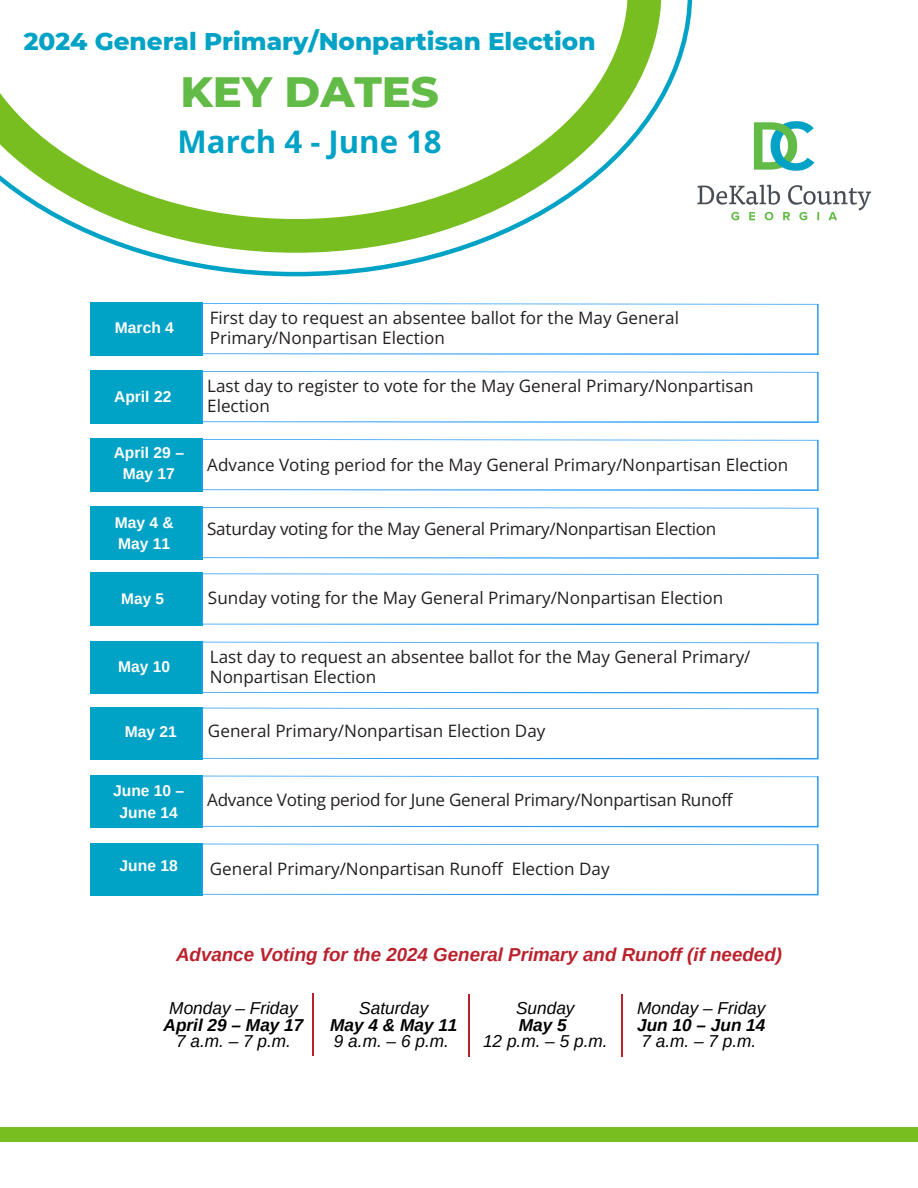
<style>
.page{position:relative;width:918px;height:1188px;background:#fff}
.page>*{position:absolute;margin:0;border:0;box-sizing:border-box;transform-origin:0 0}
.t1{font:800 43.35px "Montserrat";color:#62bb46}
.t2{font:700 31.2px "Open Sans";color:#00a2c5}
.t3{font:800 24.75px "Montserrat";color:#00a2c5}
.t4{font:italic 700 18.75px "Arimo";color:#bb212c}
.t5{font:700 18.6px "Arimo";color:#fff}
.t6{font:italic 17.25px/16.8px "Arimo";color:#000;text-align:center}
.t7{font:17.1px/20.2px "Open Sans";color:#231f20}
.t8{font:700 15.6px "Arimo";color:#fff}
.t9{font:700 15.45px "Arimo";color:#fff}
.s1{font-weight:700}
</style>
<div class="page">
<div style="left:91px;top:641px;width:111px;height:53px;background:#00a2c5"></div>
<svg style="left:202px;top:642px;width:617px;height:51px"></svg>
<div style="left:91px;top:707px;width:111px;height:53px;background:#00a2c5"></div>
<svg style="left:202px;top:708px;width:617px;height:51px"></svg>
<div style="left:91px;top:507px;width:111px;height:52px;background:#00a2c5"></div>
<svg style="left:201px;top:507px;width:618px;height:52px"></svg>
<svg style="left:139px;top:0;width:553px;height:276px"></svg>
<svg style="left:0;top:0;width:662px;height:253px"></svg>
<div style="left:91px;top:439px;width:111px;height:52px;background:#00a2c5"></div>
<svg style="left:202px;top:439px;width:617px;height:52px"></svg>
<div style="left:91px;top:573px;width:111px;height:53px;background:#00a2c5"></div>
<svg style="left:202px;top:573px;width:617px;height:52px"></svg>
<img style="left:697px;top:121px;width:175px;height:100px">
<div style="left:91px;top:371px;width:111px;height:52px;background:#00a2c5"></div>
<svg style="left:202px;top:371px;width:617px;height:52px"></svg>
<div style="left:91px;top:843px;width:111px;height:53px;background:#00a2c5"></div>
<svg style="left:202px;top:844px;width:617px;height:51px"></svg>
<div style="left:91px;top:303px;width:111px;height:52px;background:#00a2c5"></div>
<svg style="left:202px;top:303px;width:617px;height:52px"></svg>
<div style="left:91px;top:775px;width:111px;height:53px;background:#00a2c5"></div>
<svg style="left:202px;top:776px;width:617px;height:51px"></svg>
<div style="left:0;top:1127px;width:918px;height:15px;background:#78be20"></div>
<hr style="left:312px;top:993px;width:2px;height:63px;background:#bb212c">
<hr style="left:468px;top:994px;width:2px;height:63px;background:#bb212c">
<hr style="left:621px;top:994px;width:2px;height:63px;background:#bb212c">
<h3 class="t3" style="left:24px;top:26px;width:573px">2024 General Primary/Nonpartisan Election</h3>
<h1 class="t1" style="left:180px;top:65px;width:260px">KEY DATES</h1>
<h2 class="t2" style="left:178px;top:119px;width:266px">March 4 - June 18</h2>
<h3 class="t8" style="left:115px;top:319px;width:61px">March 4</h3>
<p class="t7" style="left:210px;top:307px;width:471px">First day to request an absentee ballot for the May General<br>Primary/Nonpartisan Election</p>
<h3 class="t8" style="left:114px;top:387px;width:59px">April 22</h3>
<p class="t7" style="left:207px;top:375px;width:548px">Last day to register to vote for the May General Primary/Nonpartisan<br>Election</p>
<h3 class="t5" style="left:119px;top:377px;width:71px">Oct. 17</h3>
<p class="t8" style="left:114px;top:444px;width:72px">April 29 –</p>
<p class="t8" style="left:123px;top:465px;width:54px">May 17</p>
<h3 class="t8" style="left:115px;top:513px;width:61px">May 4 &amp;</h3>
<h2 class="t8" style="left:118px;top:535px;width:54px">May 11</h2>
<p class="t9" style="left:121px;top:590px;width:44px">May 5</p>
<p class="t7" style="left:207px;top:454px;width:583px">Advance Voting period for the May General Primary/Nonpartisan Election</p>
<p class="t7" style="left:207px;top:518px;width:511px">Saturday voting for the May General Primary/Nonpartisan Election</p>
<p class="t7" style="left:208px;top:587px;width:517px">Sunday voting for the May General Primary/Nonpartisan Election</p>
<p class="t8" style="left:118px;top:658px;width:54px">May 10</p>
<h3 class="t7" style="left:210px;top:646px;width:542px">Last day to request an absentee ballot for the May General Primary/<br>Nonpartisan Election</h3>
<p class="t8" style="left:125px;top:723px;width:54px">May 21</p>
<h3 class="t8" style="left:113px;top:782px;width:73px">June 10 –</h3>
<h2 class="t8" style="left:120px;top:804px;width:60px">June 14</h2>
<p class="t7" style="left:208px;top:720px;width:339px">General Primary/Nonpartisan Election Day</p>
<p class="t7" style="left:207px;top:789px;width:527px">Advance Voting period for June General Primary/Nonpartisan Runoff</p>
<p class="t8" style="left:120px;top:857px;width:60px">June 18</p>
<h3 class="t7" style="left:210px;top:858px;width:401px">General Primary/Nonpartisan Runoff Election Day</h3>
<h3 class="t4" style="left:176px;top:944px;width:607px">Advance Voting for the 2024 General Primary and Runoff (if needed)</h3>
<h3 class="t6" style="left:164px;top:999px;width:141px">Monday – Friday<br><span class="s1">April 29 – May 17<br></span>7 a.m. – 7 p.m.</h3>
<h3 class="t6" style="left:330px;top:999px;width:129px">Saturday<br><span class="s1">May 4 &amp; May 11<br></span>9 a.m. – 6 p.m.</h3>
<h3 class="t6" style="left:483px;top:999px;width:126px">Sunday<br><span class="s1">May 5<br></span>12 p.m. – 5 p.m.</h3>
<h3 class="t6" style="left:637px;top:999px;width:130px;text-align:justify">Monday – Friday <span class="s1">Jun 10 – Jun 14<br></span>7 a.m. – 7 p.m.</h3>
</div>
